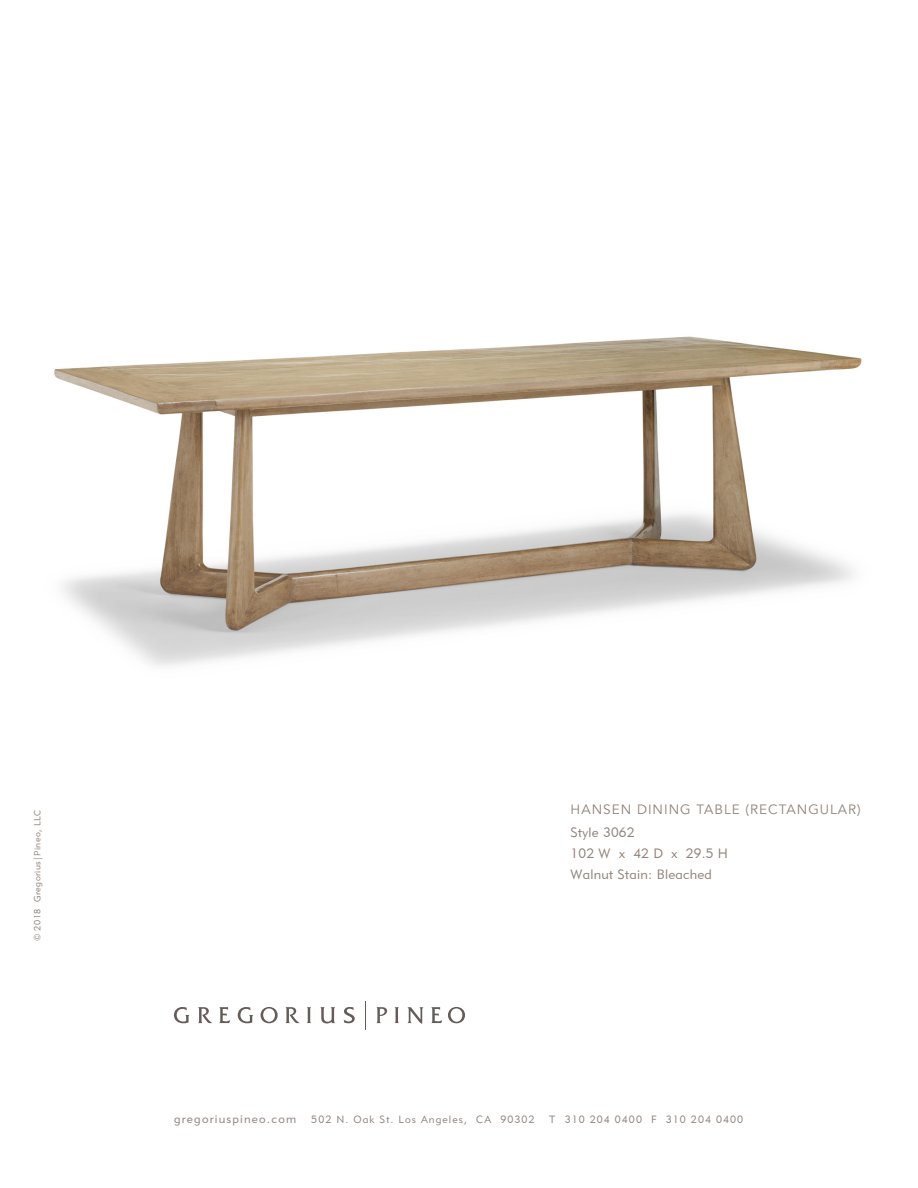
<style>
.page{position:relative;width:918px;height:1188px;background:#fff}
.page>*{position:absolute;margin:0;border:0;box-sizing:border-box;transform-origin:0 0}
.t1{font:13.5px/21.5px "Geometric 415 BT Lite A";letter-spacing:.02em;color:#8f8279}
.t2{font:12px "Geometric 415 BT Lite A";letter-spacing:.1em;color:#8f8279}
.t3{font:10.5px "Geometric 415 BT Lite A";letter-spacing:.1em;color:#8f8279}
.t4{font:9px "Geometric 415 BT Lite A";letter-spacing:.05em;color:#8f8279}
.s1{font-family:"Avenir"}
</style>
<div class="page">
<svg style="left:174px;top:1007px;width:15px;height:16px"></svg>
<svg style="left:238px;top:1007px;width:15px;height:16px"></svg>
<svg style="left:261px;top:1007px;width:17px;height:16px"></svg>
<svg style="left:448px;top:1007px;width:17px;height:16px"></svg>
<svg style="left:307px;top:1007px;width:4px;height:16px"></svg>
<svg style="left:395px;top:1007px;width:4px;height:16px"></svg>
<svg style="left:344px;top:1007px;width:11px;height:16px"></svg>
<svg style="left:198px;top:1007px;width:14px;height:16px"></svg>
<svg style="left:285px;top:1007px;width:15px;height:16px"></svg>
<svg style="left:376px;top:1007px;width:11px;height:16px"></svg>
<svg style="left:219px;top:1007px;width:11px;height:16px"></svg>
<svg style="left:431px;top:1007px;width:11px;height:16px"></svg>
<svg style="left:320px;top:1007px;width:15px;height:16px"></svg>
<svg style="left:407px;top:1007px;width:16px;height:17px"></svg>
<svg style="left:365px;top:1001px;width:1px;height:28px"></svg>
<img style="left:54px;top:336px;width:808px;height:330px">
<p class="t4" style="left:32px;top:941px;width:133px;rotate:-90deg">© 2018 Gregorius|Pineo, LLC</p>
<p class="t1" style="left:571px;top:799px;width:292px"><span class="s1">HANSEN DINING TABLE (RECTANGULAR)<br></span>Style 3062<br>102 W x 42 D x 29.5 H<br>Walnut Stain: Bleached</p>
<p class="t2" style="left:174px;top:1112px;width:124px">gregoriuspineo.com</p>
<p class="t3" style="left:311px;top:1113px;width:433px">502 N. Oak St. Los Angeles, CA 90302 T 310 204 0400 F 310 204 0400</p>
</div>
